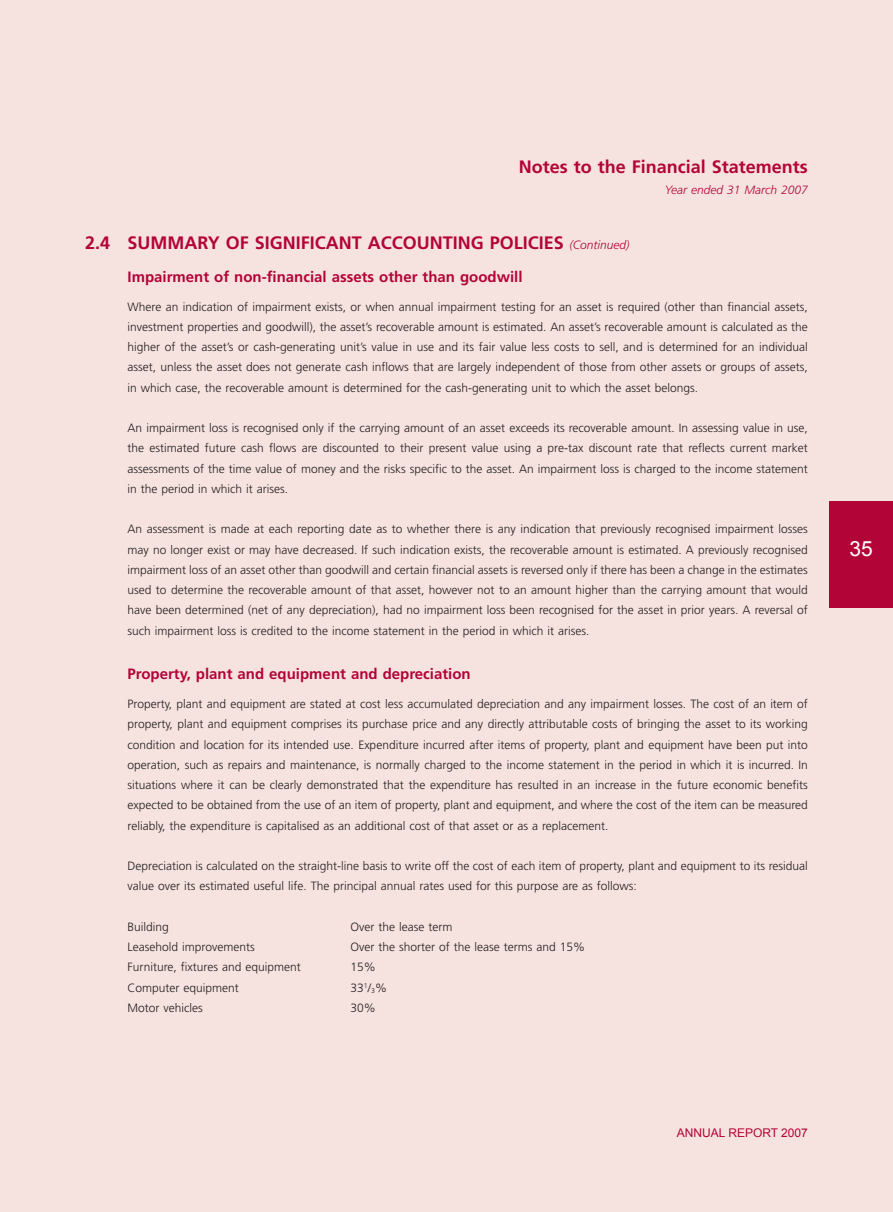
<style>
.page{position:relative;width:893px;height:1212px;background:#f6e3e0}
.page>*{position:absolute;margin:0;border:0;box-sizing:border-box;transform-origin:0 0}
.t1{font:21px "Arial";color:#fff}
.t2{font:700 18px "Frutiger LT Std";color:#b30437}
.t3{font:700 15px "Frutiger LT Std";color:#b30437}
.t4{font:300 12px/20.2px "Frutiger LT Std";color:#231f20;text-align:justify}
.t5{font:italic 300 12px "Frutiger LT Std";color:#b30437}
.t6{font:12px "Arial";color:#b30437}
.s1{font-weight:300;font-style:italic;font-size:12px}
</style>
<div class="page">
<div style="left:829px;top:502px;width:64px;height:106px;background:#b30437"></div>
<h2 class="t2" style="left:519px;top:160px;width:291px">Notes to the Financial Statements</h2>
<p class="t5" style="left:665px;top:185px;width:145px">Year ended 31 March 2007</p>
<h2 class="t2" style="left:85px;top:235px;width:546px">2.4 SUMMARY OF SIGNIFICANT ACCOUNTING POLICIES <span class="s1">(Continued)</span></h2>
<p class="t3" style="left:128px;top:271px;width:397px">Impairment of non-financial assets other than goodwill</p>
<p class="t4" style="left:128px;top:297px;width:682px">Where an indication of impairment exists, or when annual impairment testing for an asset is required (other than financial assets, investment properties and goodwill), the asset’s recoverable amount is estimated. An asset’s recoverable amount is calculated as the higher of the asset’s or cash-generating unit’s value in use and its fair value less costs to sell, and is determined for an individual asset, unless the asset does not generate cash inflows that are largely independent of those from other assets or groups of assets, in which case, the recoverable amount is determined for the cash-generating unit to which the asset belongs.</p>
<p class="t4" style="left:128px;top:419px;width:682px">An impairment loss is recognised only if the carrying amount of an asset exceeds its recoverable amount. In assessing value in use, the estimated future cash flows are discounted to their present value using a pre-tax discount rate that reflects current market assessments of the time value of money and the risks specific to the asset. An impairment loss is charged to the income statement in the period in which it arises.</p>
<p class="t4" style="left:128px;top:520px;width:682px">An assessment is made at each reporting date as to whether there is any indication that previously recognised impairment losses may no longer exist or may have decreased. If such indication exists, the recoverable amount is estimated. A previously recognised impairment loss of an asset other than goodwill and certain financial assets is reversed only if there has been a change in the estimates used to determine the recoverable amount of that asset, however not to an amount higher than the carrying amount that would have been determined (net of any depreciation), had no impairment loss been recognised for the asset in prior years. A reversal of such impairment loss is credited to the income statement in the period in which it arises.</p>
<p class="t3" style="left:128px;top:668px;width:345px">Property, plant and equipment and depreciation</p>
<p class="t4" style="left:128px;top:695px;width:682px">Property, plant and equipment are stated at cost less accumulated depreciation and any impairment losses. The cost of an item of property, plant and equipment comprises its purchase price and any directly attributable costs of bringing the asset to its working condition and location for its intended use. Expenditure incurred after items of property, plant and equipment have been put into operation, such as repairs and maintenance, is normally charged to the income statement in the period in which it is incurred. In situations where it can be clearly demonstrated that the expenditure has resulted in an increase in the future economic benefits expected to be obtained from the use of an item of property, plant and equipment, and where the cost of the item can be measured reliably, the expenditure is capitalised as an additional cost of that asset or as a replacement.</p>
<p class="t4" style="left:128px;top:857px;width:682px">Depreciation is calculated on the straight-line basis to write off the cost of each item of property, plant and equipment to its residual value over its estimated useful life. The principal annual rates used for this purpose are as follows:</p>
<p class="t4" style="left:128px;top:917px;width:43px">Building</p>
<p class="t4" style="left:351px;top:917px;width:103px">Over the lease term</p>
<p class="t4" style="left:128px;top:938px;width:129px">Leasehold improvements</p>
<p class="t4" style="left:351px;top:938px;width:236px">Over the shorter of the lease terms and 15%</p>
<p class="t4" style="left:128px;top:958px;width:175px">Furniture, fixtures and equipment</p>
<p class="t4" style="left:351px;top:958px;width:27px">15%</p>
<p class="t4" style="left:128px;top:978px;width:113px">Computer equipment</p>
<p class="t4" style="left:351px;top:978px;width:38px">33<sup>1</sup>/<sub>3</sub>%</p>
<p class="t4" style="left:128px;top:998px;width:77px">Motor vehicles</p>
<p class="t4" style="left:351px;top:998px;width:27px">30%</p>
<h1 class="t1" style="left:849px;top:537px;width:25px">35</h1>
<p class="t6" style="left:677px;top:1126px;width:133px">ANNUAL REPORT 2007</p>
</div>
